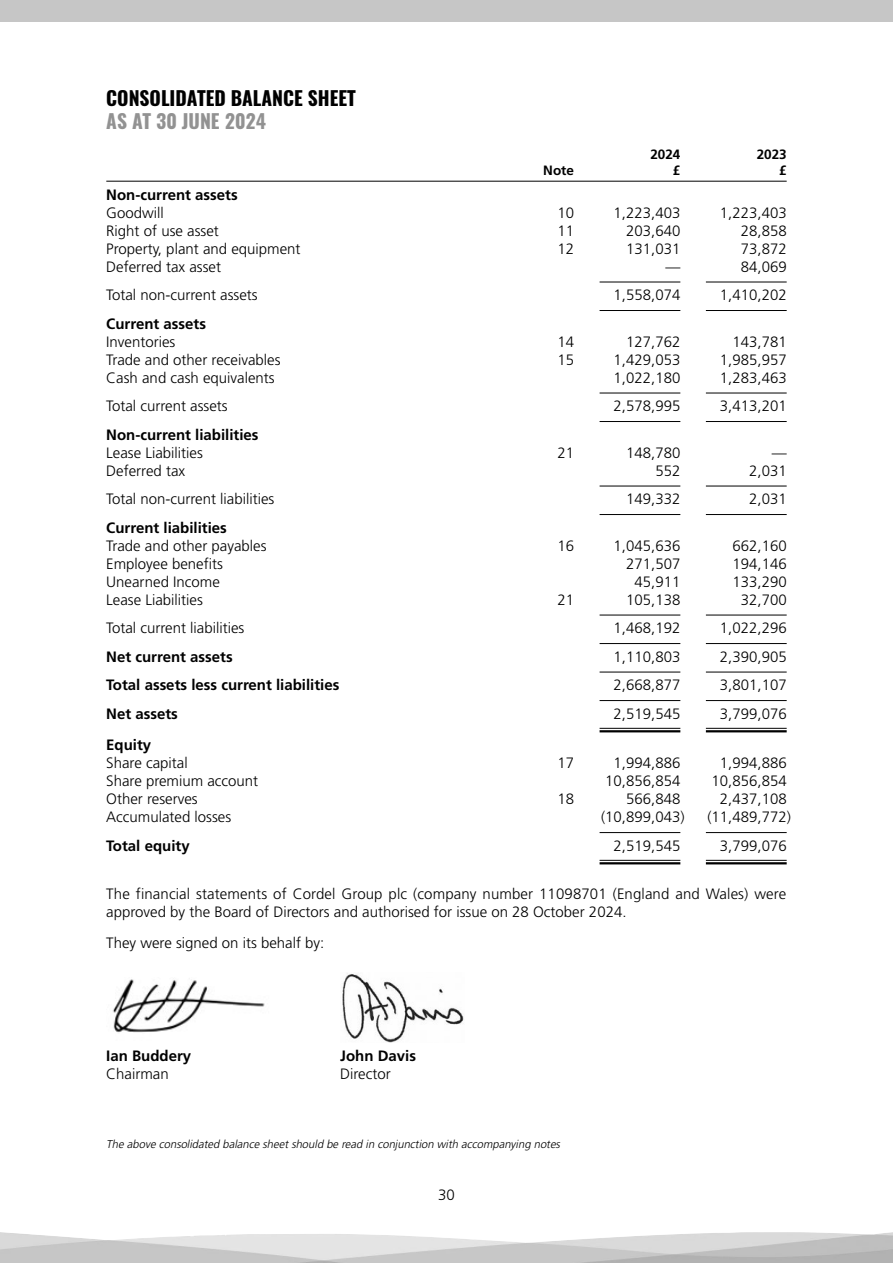
<style>
.page{position:relative;width:893px;height:1263px;background:#fff}
.page>*{position:absolute;margin:0;border:0;box-sizing:border-box;transform-origin:0 0}
.PART_HEADING{font:700 19.5px "Oswald";color:#000}
.PART_HEADING-2{font:700 19.5px "Oswald";color:#929292}
._3_COL_TEXT{font:300 15px "Frutiger";color:#000}
.MAIN_TEXT{font:300 15px/18px "Frutiger";color:#000}
._3_COL_TEXT-2{font:700 15px "Frutiger";color:#000}
.MAIN_TEXT-2{font:700 15px "Frutiger";color:#000}
._3_COL_TABLE_HEADING{font:700 13.5px "Frutiger";color:#000}
.TABLE_NOTES{font:italic 300 11.25px "Frutiger";color:#000}
</style>
<div class="page">
<div style="left:0;top:0;width:893px;height:21px;background:#c6c6c6"></div>
<hr style="left:106px;top:181px;width:681px;height:1px;background:#000">
<hr style="left:600px;top:282px;width:80px;height:1px;background:#000">
<hr style="left:706px;top:282px;width:81px;height:1px;background:#000">
<hr style="left:600px;top:310px;width:80px;height:1px;background:#000">
<hr style="left:706px;top:310px;width:81px;height:1px;background:#000">
<hr style="left:600px;top:393px;width:80px;height:1px;background:#000">
<hr style="left:706px;top:393px;width:81px;height:1px;background:#000">
<hr style="left:600px;top:421px;width:80px;height:1px;background:#000">
<hr style="left:706px;top:421px;width:81px;height:1px;background:#000">
<hr style="left:600px;top:486px;width:80px;height:1px;background:#000">
<hr style="left:706px;top:486px;width:81px;height:1px;background:#000">
<hr style="left:600px;top:514px;width:80px;height:1px;background:#000">
<hr style="left:706px;top:514px;width:81px;height:1px;background:#000">
<hr style="left:600px;top:615px;width:80px;height:1px;background:#000">
<hr style="left:706px;top:615px;width:81px;height:1px;background:#000">
<hr style="left:600px;top:643px;width:80px;height:1px;background:#000">
<hr style="left:706px;top:643px;width:81px;height:1px;background:#000">
<hr style="left:600px;top:672px;width:80px;height:1px;background:#000">
<hr style="left:706px;top:672px;width:81px;height:1px;background:#000">
<hr style="left:600px;top:700px;width:80px;height:1px;background:#000">
<hr style="left:706px;top:700px;width:81px;height:1px;background:#000">
<hr style="left:600px;top:728px;width:80px;height:1px;background:#000">
<hr style="left:600px;top:730px;width:80px;height:2px;background:#000">
<hr style="left:706px;top:728px;width:81px;height:1px;background:#000">
<hr style="left:706px;top:730px;width:81px;height:2px;background:#000">
<hr style="left:600px;top:832px;width:80px;height:1px;background:#000">
<hr style="left:706px;top:832px;width:81px;height:1px;background:#000">
<hr style="left:600px;top:860px;width:80px;height:1px;background:#000">
<hr style="left:600px;top:862px;width:80px;height:2px;background:#000">
<hr style="left:706px;top:860px;width:81px;height:1px;background:#000">
<hr style="left:706px;top:862px;width:81px;height:2px;background:#000">
<img style="left:113px;top:979px;width:152px;height:54px">
<img style="left:342px;top:973px;width:122px;height:70px">
<p class="PART_HEADING" style="left:106px;top:85px;width:251px">CONSOLIDATED BALANCE SHEET</p>
<p class="PART_HEADING-2" style="left:106px;top:107px;width:161px">AS AT 30 JUNE 2024</p>
<p class="_3_COL_TABLE_HEADING" style="left:650px;top:147px;width:32px">2024</p>
<p class="_3_COL_TABLE_HEADING" style="left:757px;top:147px;width:32px">2023</p>
<p class="_3_COL_TABLE_HEADING" style="left:543px;top:163px;width:32px">Note</p>
<p class="_3_COL_TABLE_HEADING" style="left:673px;top:163px;width:9px">£</p>
<p class="_3_COL_TABLE_HEADING" style="left:779px;top:163px;width:9px">£</p>
<p class="_3_COL_TEXT-2" style="left:106px;top:186px;width:133px">Non-current assets</p>
<p class="_3_COL_TEXT" style="left:106px;top:204px;width:59px">Goodwill</p>
<p class="_3_COL_TEXT" style="left:557px;top:204px;width:18px">10</p>
<p class="_3_COL_TEXT" style="left:614px;top:204px;width:68px">1,223,403</p>
<p class="_3_COL_TEXT" style="left:720px;top:204px;width:68px">1,223,403</p>
<p class="_3_COL_TEXT" style="left:106px;top:222px;width:114px">Right of use asset</p>
<p class="_3_COL_TEXT" style="left:557px;top:222px;width:18px">11</p>
<p class="_3_COL_TEXT" style="left:626px;top:222px;width:56px">203,640</p>
<p class="_3_COL_TEXT" style="left:741px;top:222px;width:47px">28,858</p>
<p class="_3_COL_TEXT" style="left:106px;top:240px;width:196px">Property, plant and equipment</p>
<p class="_3_COL_TEXT" style="left:557px;top:240px;width:18px">12</p>
<p class="_3_COL_TEXT" style="left:626px;top:240px;width:56px">131,031</p>
<p class="_3_COL_TEXT" style="left:741px;top:240px;width:47px">73,872</p>
<p class="_3_COL_TEXT" style="left:106px;top:258px;width:116px">Deferred tax asset</p>
<p class="_3_COL_TEXT" style="left:665px;top:258px;width:16px">—</p>
<p class="_3_COL_TEXT" style="left:741px;top:258px;width:47px">84,069</p>
<p class="_3_COL_TEXT" style="left:106px;top:287px;width:153px">Total non-current assets</p>
<p class="_3_COL_TEXT" style="left:614px;top:287px;width:68px">1,558,074</p>
<p class="_3_COL_TEXT" style="left:720px;top:287px;width:68px">1,410,202</p>
<p class="_3_COL_TEXT-2" style="left:106px;top:315px;width:101px">Current assets</p>
<p class="_3_COL_TEXT" style="left:106px;top:333px;width:71px">Inventories</p>
<p class="_3_COL_TEXT" style="left:557px;top:333px;width:18px">14</p>
<p class="_3_COL_TEXT" style="left:626px;top:333px;width:56px">127,762</p>
<p class="_3_COL_TEXT" style="left:732px;top:333px;width:56px">143,781</p>
<p class="_3_COL_TEXT" style="left:106px;top:351px;width:176px">Trade and other receivables</p>
<p class="_3_COL_TEXT" style="left:557px;top:351px;width:18px">15</p>
<p class="_3_COL_TEXT" style="left:614px;top:351px;width:68px">1,429,053</p>
<p class="_3_COL_TEXT" style="left:720px;top:351px;width:68px">1,985,957</p>
<p class="_3_COL_TEXT" style="left:106px;top:369px;width:170px">Cash and cash equivalents</p>
<p class="_3_COL_TEXT" style="left:614px;top:369px;width:68px">1,022,180</p>
<p class="_3_COL_TEXT" style="left:720px;top:369px;width:68px">1,283,463</p>
<p class="_3_COL_TEXT" style="left:106px;top:398px;width:123px">Total current assets</p>
<p class="_3_COL_TEXT" style="left:614px;top:398px;width:68px">2,578,995</p>
<p class="_3_COL_TEXT" style="left:720px;top:398px;width:68px">3,413,201</p>
<p class="_3_COL_TEXT-2" style="left:106px;top:426px;width:154px">Non-current liabilities</p>
<p class="_3_COL_TEXT" style="left:106px;top:444px;width:98px">Lease Liabilities</p>
<p class="_3_COL_TEXT" style="left:557px;top:444px;width:18px">21</p>
<p class="_3_COL_TEXT" style="left:626px;top:444px;width:56px">148,780</p>
<p class="_3_COL_TEXT" style="left:772px;top:444px;width:16px">—</p>
<p class="_3_COL_TEXT" style="left:106px;top:462px;width:80px">Deferred tax</p>
<p class="_3_COL_TEXT" style="left:655px;top:462px;width:27px">552</p>
<p class="_3_COL_TEXT" style="left:749px;top:462px;width:39px">2,031</p>
<p class="_3_COL_TEXT" style="left:106px;top:491px;width:170px">Total non-current liabilities</p>
<p class="_3_COL_TEXT" style="left:626px;top:491px;width:56px">149,332</p>
<p class="_3_COL_TEXT" style="left:749px;top:491px;width:39px">2,031</p>
<p class="_3_COL_TEXT-2" style="left:106px;top:519px;width:122px">Current liabilities</p>
<p class="_3_COL_TEXT" style="left:106px;top:537px;width:162px">Trade and other payables</p>
<p class="_3_COL_TEXT" style="left:557px;top:537px;width:18px">16</p>
<p class="_3_COL_TEXT" style="left:614px;top:537px;width:68px">1,045,636</p>
<p class="_3_COL_TEXT" style="left:732px;top:537px;width:56px">662,160</p>
<p class="_3_COL_TEXT" style="left:106px;top:555px;width:118px">Employee benefits</p>
<p class="_3_COL_TEXT" style="left:626px;top:555px;width:56px">271,507</p>
<p class="_3_COL_TEXT" style="left:732px;top:555px;width:56px">194,146</p>
<p class="_3_COL_TEXT" style="left:106px;top:573px;width:115px">Unearned Income</p>
<p class="_3_COL_TEXT" style="left:634px;top:573px;width:47px">45,911</p>
<p class="_3_COL_TEXT" style="left:732px;top:573px;width:56px">133,290</p>
<p class="_3_COL_TEXT" style="left:106px;top:591px;width:98px">Lease Liabilities</p>
<p class="_3_COL_TEXT" style="left:557px;top:591px;width:18px">21</p>
<p class="_3_COL_TEXT" style="left:626px;top:591px;width:56px">105,138</p>
<p class="_3_COL_TEXT" style="left:741px;top:591px;width:47px">32,700</p>
<p class="_3_COL_TEXT" style="left:106px;top:620px;width:140px">Total current liabilities</p>
<p class="_3_COL_TEXT" style="left:614px;top:620px;width:68px">1,468,192</p>
<p class="_3_COL_TEXT" style="left:720px;top:620px;width:68px">1,022,296</p>
<p class="_3_COL_TEXT-2" style="left:106px;top:648px;width:128px">Net current assets</p>
<p class="_3_COL_TEXT" style="left:614px;top:648px;width:68px">1,110,803</p>
<p class="_3_COL_TEXT" style="left:720px;top:648px;width:68px">2,390,905</p>
<p class="_3_COL_TEXT-2" style="left:106px;top:676px;width:235px">Total assets less current liabilities</p>
<p class="_3_COL_TEXT" style="left:614px;top:677px;width:68px">2,668,877</p>
<p class="_3_COL_TEXT" style="left:720px;top:677px;width:68px">3,801,107</p>
<p class="_3_COL_TEXT-2" style="left:106px;top:705px;width:73px">Net assets</p>
<p class="_3_COL_TEXT" style="left:614px;top:705px;width:68px">2,519,545</p>
<p class="_3_COL_TEXT" style="left:720px;top:705px;width:68px">3,799,076</p>
<p class="_3_COL_TEXT-2" style="left:106px;top:736px;width:47px">Equity</p>
<p class="_3_COL_TEXT" style="left:106px;top:755px;width:83px">Share capital</p>
<p class="_3_COL_TEXT" style="left:557px;top:755px;width:18px">17</p>
<p class="_3_COL_TEXT" style="left:614px;top:755px;width:68px">1,994,886</p>
<p class="_3_COL_TEXT" style="left:720px;top:755px;width:68px">1,994,886</p>
<p class="_3_COL_TEXT" style="left:106px;top:773px;width:153px">Share premium account</p>
<p class="_3_COL_TEXT" style="left:605px;top:773px;width:77px">10,856,854</p>
<p class="_3_COL_TEXT" style="left:712px;top:773px;width:77px">10,856,854</p>
<p class="_3_COL_TEXT" style="left:106px;top:791px;width:93px">Other reserves</p>
<p class="_3_COL_TEXT" style="left:557px;top:791px;width:18px">18</p>
<p class="_3_COL_TEXT" style="left:626px;top:791px;width:56px">566,848</p>
<p class="_3_COL_TEXT" style="left:720px;top:791px;width:68px">2,437,108</p>
<p class="_3_COL_TEXT" style="left:106px;top:809px;width:127px">Accumulated losses</p>
<p class="_3_COL_TEXT" style="left:601px;top:809px;width:85px">(10,899,043)</p>
<p class="_3_COL_TEXT" style="left:707px;top:809px;width:85px">(11,489,772)</p>
<p class="_3_COL_TEXT-2" style="left:106px;top:837px;width:85px">Total equity</p>
<p class="_3_COL_TEXT" style="left:614px;top:837px;width:68px">2,519,545</p>
<p class="_3_COL_TEXT" style="left:720px;top:837px;width:68px">3,799,076</p>
<p class="MAIN_TEXT" style="left:106px;top:885px;width:681px">The financial statements of Cordel Group plc (company number 11098701 (England and Wales) were approved by the Board of Directors and authorised for issue on 28 October 2024.</p>
<p class="MAIN_TEXT" style="left:106px;top:934px;width:220px">They were signed on its behalf by:</p>
<p class="MAIN_TEXT-2" style="left:106px;top:1047px;width:87px">Ian Buddery</p>
<p class="MAIN_TEXT-2" style="left:340px;top:1047px;width:77px">John Davis</p>
<p class="MAIN_TEXT" style="left:106px;top:1065px;width:64px">Chairman</p>
<p class="MAIN_TEXT" style="left:340px;top:1065px;width:52px">Director</p>
<p class="TABLE_NOTES" style="left:106px;top:1138px;width:458px">The above consolidated balance sheetshould be read in conj unction with accompanying notes</p>
<p class="MAIN_TEXT" style="left:438px;top:1186px;width:18px">30</p>
</div>
